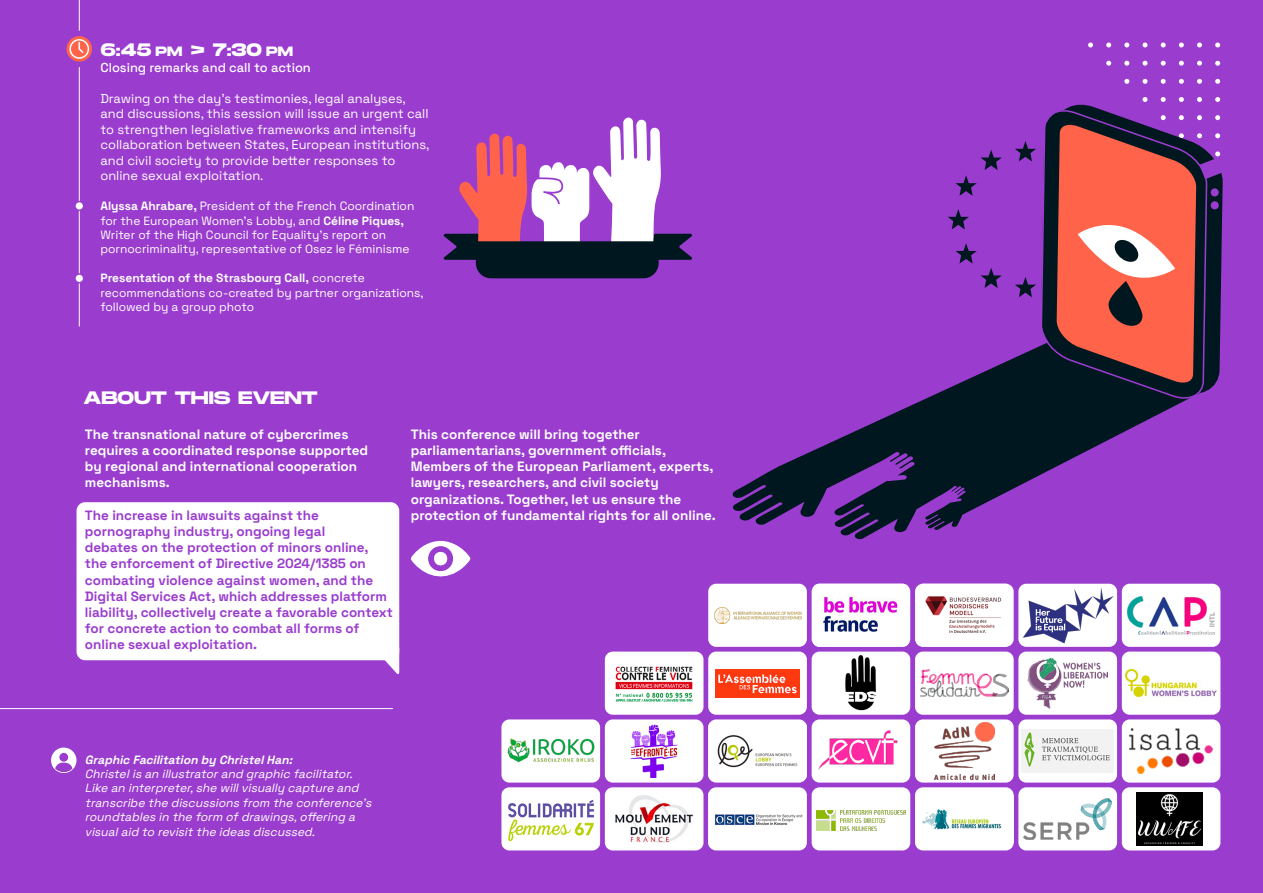
<style>
.page{position:relative;width:1263px;height:893px;background:#9a3cce}
.page>*{position:absolute;margin:0;border:0;box-sizing:border-box;transform-origin:0 0}
.t1{font:700 18px "Monument Extended";letter-spacing:-.01em;color:#fff}
.t2{font:700 13.5px/16.2px "Space Grotesk";color:#fff}
.t3{font:700 13.5px/16.2px "Space Grotesk";color:#9a3cce}
.t4{font:12.9px/15.5px "Space Grotesk";color:#fff}
.t5{font:500 12.9px "Space Grotesk";color:#fff}
.t6{font:12px/14.4px "Space Grotesk";color:#fff}
.t7{font:italic 12px/14.4px "Space Grotesk";color:#fff}
.t8{font:italic 700 12px "Space Grotesk";color:#fff}
.s1{font-size:13.5px}
.s2{font-weight:700}
</style>
<div class="page">
<svg style="left:443px;top:117px;width:249px;height:161px"></svg>
<svg style="left:372px;top:654px;width:27px;height:20px"></svg>
<div style="left:77px;top:502px;width:322px;height:158px;background:#fff;border-radius:9px"></div>
<hr style="left:0;top:708px;width:393px;height:1px;background:#fff">
<svg style="left:67px;top:36px;width:25px;height:26px"></svg>
<svg style="left:67px;top:37px;width:24px;height:24px"></svg>
<hr style="left:79px;top:67px;width:1px;height:259px;background:#fff">
<hr style="left:79px;top:0;width:1px;height:31px;background:#fff">
<div style="left:75px;top:202px;width:9px;height:8px;background:#fff;border-radius:50%"></div>
<div style="left:74px;top:201px;width:10px;height:10px;border:2px solid #9a3cce;border-radius:50%"></div>
<div style="left:75px;top:274px;width:9px;height:9px;background:#fff;border-radius:50%"></div>
<div style="left:74px;top:273px;width:10px;height:10px;border:2px solid #9a3cce;border-radius:50%"></div>
<svg style="left:410px;top:541px;width:61px;height:36px"></svg>
<svg style="left:51px;top:747px;width:26px;height:26px"></svg>
<svg style="left:1215px;top:43px;width:5px;height:4px"></svg>
<svg style="left:1215px;top:79px;width:5px;height:5px"></svg>
<svg style="left:1215px;top:97px;width:5px;height:3px"></svg>
<svg style="left:1197px;top:43px;width:5px;height:4px"></svg>
<svg style="left:1197px;top:61px;width:5px;height:5px"></svg>
<svg style="left:1197px;top:79px;width:5px;height:5px"></svg>
<svg style="left:1197px;top:97px;width:5px;height:3px"></svg>
<svg style="left:1179px;top:43px;width:5px;height:4px"></svg>
<svg style="left:1179px;top:61px;width:5px;height:5px"></svg>
<svg style="left:1179px;top:79px;width:5px;height:5px"></svg>
<svg style="left:1179px;top:97px;width:5px;height:3px"></svg>
<svg style="left:1161px;top:43px;width:5px;height:4px"></svg>
<svg style="left:1161px;top:61px;width:5px;height:5px"></svg>
<svg style="left:1161px;top:79px;width:5px;height:5px"></svg>
<svg style="left:1161px;top:97px;width:5px;height:3px"></svg>
<svg style="left:1142px;top:43px;width:5px;height:4px"></svg>
<svg style="left:1142px;top:61px;width:5px;height:5px"></svg>
<svg style="left:1142px;top:79px;width:5px;height:5px"></svg>
<svg style="left:1142px;top:97px;width:5px;height:3px"></svg>
<svg style="left:1124px;top:43px;width:5px;height:4px"></svg>
<svg style="left:1124px;top:61px;width:5px;height:5px"></svg>
<svg style="left:1124px;top:79px;width:5px;height:5px"></svg>
<svg style="left:1106px;top:43px;width:5px;height:4px"></svg>
<svg style="left:1106px;top:61px;width:5px;height:5px"></svg>
<svg style="left:1088px;top:43px;width:5px;height:4px"></svg>
<svg style="left:1215px;top:61px;width:5px;height:5px"></svg>
<svg style="left:1015px;top:277px;width:21px;height:20px"></svg>
<svg style="left:1015px;top:141px;width:21px;height:21px"></svg>
<svg style="left:955px;top:150px;width:47px;height:46px"></svg>
<svg style="left:955px;top:243px;width:47px;height:45px"></svg>
<svg style="left:948px;top:209px;width:21px;height:21px"></svg>
<svg style="left:732px;top:347px;width:439px;height:193px"></svg>
<svg style="left:1037px;top:345px;width:145px;height:63px"></svg>
<svg style="left:1041px;top:107px;width:157px;height:295px"></svg>
<svg style="left:1047px;top:109px;width:176px;height:285px;background:#9d4e50"></svg>
<div style="left:1122px;top:584px;width:98px;height:63px;background:#fff;border-radius:8px"></div>
<img style="left:1127px;top:596px;width:88px;height:38px">
<div style="left:1122px;top:652px;width:98px;height:63px;background:#fff;border-radius:8px"></div>
<img style="left:1124px;top:668px;width:93px;height:30px">
<div style="left:1122px;top:719px;width:98px;height:64px;background:#fff;border-radius:8px"></div>
<img style="left:1129px;top:729px;width:84px;height:44px">
<div style="left:1122px;top:787px;width:98px;height:63px;background:#fff;border-radius:8px"></div>
<img style="left:1136px;top:792px;width:67px;height:53px">
<div style="left:915px;top:584px;width:99px;height:63px;background:#fff;border-radius:8px"></div>
<img style="left:925px;top:596px;width:82px;height:51px">
<div style="left:915px;top:652px;width:99px;height:63px;background:#fff;border-radius:8px"></div>
<img style="left:920px;top:670px;width:88px;height:27px">
<div style="left:915px;top:719px;width:99px;height:64px;background:#fff;border-radius:8px"></div>
<img style="left:935px;top:723px;width:59px;height:56px">
<div style="left:915px;top:787px;width:99px;height:63px;background:#fff;border-radius:8px"></div>
<img style="left:922px;top:809px;width:79px;height:21px">
<div style="left:605px;top:652px;width:98px;height:63px;background:#fff;border-radius:8px"></div>
<img style="left:615px;top:666px;width:78px;height:36px">
<div style="left:605px;top:719px;width:98px;height:64px;background:#fff;border-radius:8px"></div>
<img style="left:630px;top:724px;width:48px;height:54px">
<div style="left:605px;top:787px;width:98px;height:63px;background:#fff;border-radius:8px"></div>
<img style="left:615px;top:795px;width:79px;height:48px">
<div style="left:812px;top:584px;width:98px;height:63px;background:#fff;border-radius:8px"></div>
<img style="left:814px;top:584px;width:94px;height:63px">
<div style="left:812px;top:652px;width:98px;height:63px;background:#fff;border-radius:8px"></div>
<img style="left:845px;top:655px;width:31px;height:56px">
<div style="left:812px;top:719px;width:98px;height:64px;background:#fff;border-radius:8px"></div>
<img style="left:818px;top:730px;width:80px;height:40px">
<div style="left:812px;top:787px;width:98px;height:63px;background:#fff;border-radius:8px"></div>
<img style="left:817px;top:811px;width:88px;height:19px">
<div style="left:708px;top:584px;width:99px;height:63px;background:#fff;border-radius:8px"></div>
<img style="left:714px;top:607px;width:87px;height:16px">
<div style="left:501px;top:719px;width:99px;height:64px;background:#fff;border-radius:8px"></div>
<img style="left:507px;top:738px;width:88px;height:25px">
<div style="left:501px;top:787px;width:99px;height:63px;background:#fff;border-radius:8px"></div>
<img style="left:502px;top:791px;width:93px;height:51px">
<div style="left:1018px;top:584px;width:99px;height:63px;background:#fff;border-radius:8px"></div>
<img style="left:1023px;top:588px;width:90px;height:55px">
<div style="left:1018px;top:652px;width:99px;height:63px;background:#fff;border-radius:8px"></div>
<img style="left:1028px;top:658px;width:80px;height:50px">
<div style="left:1018px;top:719px;width:99px;height:64px;background:#fff;border-radius:8px"></div>
<img style="left:1022px;top:729px;width:92px;height:44px">
<div style="left:1018px;top:787px;width:99px;height:63px;background:#fff;border-radius:8px"></div>
<img style="left:1024px;top:799px;width:88px;height:40px">
<div style="left:708px;top:652px;width:99px;height:63px;background:#fff;border-radius:8px"></div>
<img style="left:716px;top:669px;width:83px;height:28px">
<div style="left:708px;top:719px;width:99px;height:64px;background:#fff;border-radius:8px"></div>
<img style="left:708px;top:723px;width:99px;height:56px">
<div style="left:708px;top:787px;width:99px;height:63px;background:#fff;border-radius:8px"></div>
<img style="left:708px;top:792px;width:95px;height:55px">
<h1 class="t1" style="left:100px;top:37px;width:194px">6:45 <span class="s1">PM</span> &gt; 7:30 <span class="s1">PM</span></h1>
<p class="t5" style="left:100px;top:58px;width:212px">Closing remarks and call to action</p>
<p class="t4" style="left:100px;top:90px;width:331px">Drawing on the day’s testimonies, legal analyses, and discussions, this session will issue an urgent call to strengthen legislative frameworks and intensify collaboration between States, European institutions, and civil society to provide better responses to online sexual exploitation.</p>
<p class="t6" style="left:100px;top:198px;width:315px"><span class="s2">Alyssa Ahrabare,</span> President of the French Coordination for the European Women’s Lobby, and <span class="s2">Céline Piques, </span>Writer of the High Council for Equality’s report on pornocriminality, representative of Osez le Féminisme</p>
<p class="t6" style="left:100px;top:270px;width:325px"><span class="s2">Presentation of the Strasbourg Call,</span> concrete recommendations co-created by partner organizations, followed by a group photo</p>
<h1 class="t1" style="left:84px;top:385px;width:236px">ABOUT THIS EVENT</h1>
<p class="t2" style="left:85px;top:425px;width:285px">The transnational nature of cybercrimes requires a coordinated response supported by regional and international cooperation mechanisms.</p>
<p class="t3" style="left:85px;top:506px;width:309px">The increase in lawsuits against the pornography industry, ongoing legal<br>debates on the protection of minors online, the enforcement of Directive 2024/1385 on combating violence against women, and the Digital Services Act, which addresses platform liability, collectively create a favorable context for concrete action to combat all forms of online sexual exploitation.</p>
<p class="t2" style="left:411px;top:425px;width:306px">This conference will bring together parliamentarians, government officials, Members of the European Parliament, experts, lawyers, researchers, and civil society organizations. Together, let us ensure the protection of fundamental rights for all online.</p>
<p class="t8" style="left:85px;top:750px;width:213px">Graphic Facilitation by ChristelHan:</p>
<p class="t7" style="left:85px;top:766px;width:292px">Christelisan illustratorand graphic facilitator.<br>Like an interpreter,she willvisually capture and transcribe the discussionsfrom the conference’s roundtablesin the form ofdrawings,offering a visualaid to revisitthe ideasdiscussed.</p>
</div>
